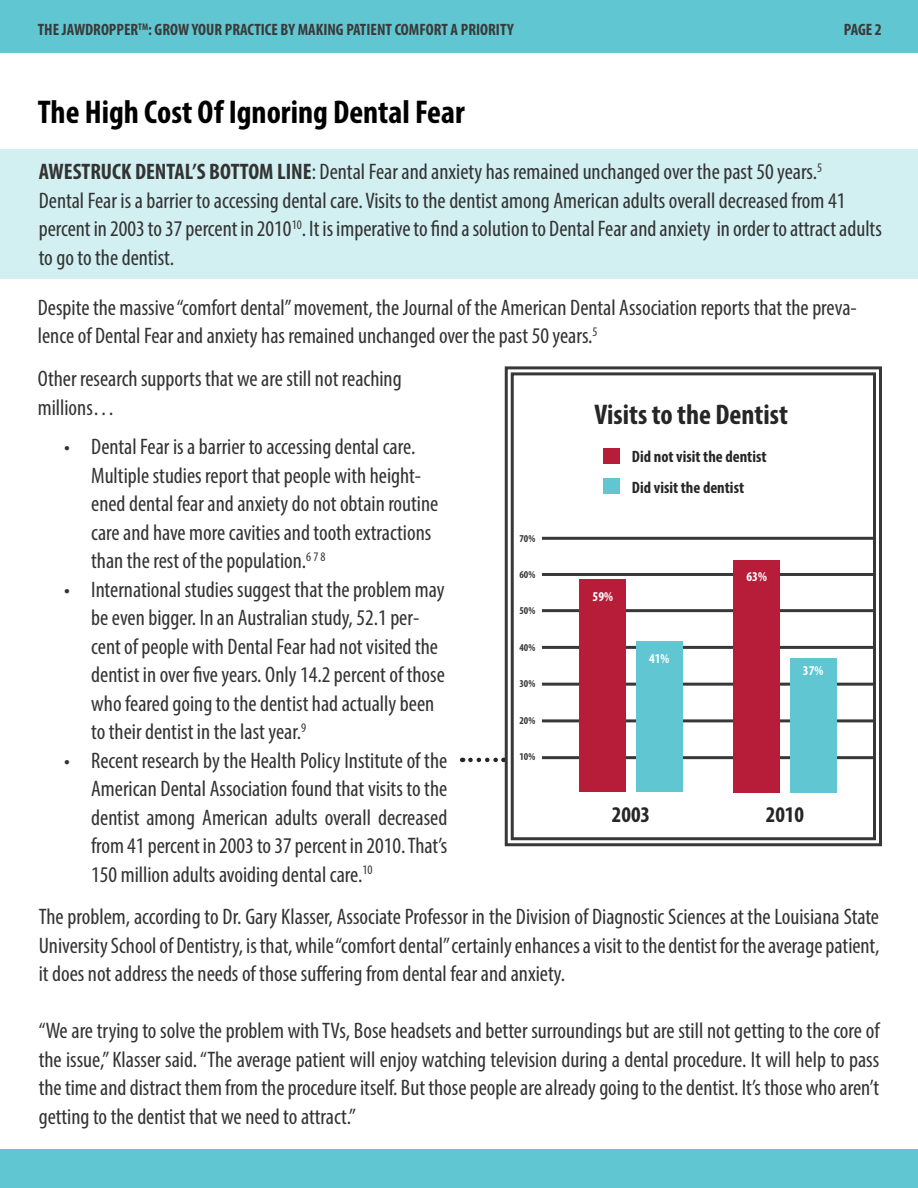
<style>
.page{position:relative;width:918px;height:1188px;background:#fff}
.page>*{position:absolute;margin:0;border:0;box-sizing:border-box;transform-origin:0 0}
.t1{font:700 condensed 33px "Myriad Pro";color:#000}
.t2{font:700 condensed 28.5px "Myriad Pro";color:#262626}
.t3{font:condensed 22.5px/28.5px "Myriad Pro";color:#333}
.t4{font:700 condensed 22.5px "Myriad Pro";color:#262626}
.t5{font:700 condensed 16.5px "Myriad Pro";color:#3a3a3a}
.t6{font:700 condensed 16.5px "Myriad Pro";color:#262626}
.t7{font:700 condensed 13.5px "Myriad Pro";color:#feffff}
.t8{font:700 condensed 10.5px "Myriad Pro";color:#383838}
.s1{font-weight:700}
</style>
<div class="page">
<div style="left:0;top:0;width:918px;height:52px;background:#60c7d2"></div>
<div style="left:0;top:149px;width:918px;height:129px;background:#d2eff2"></div>
<svg style="left:470px;top:758px;width:33px;height:4px"></svg>
<svg style="left:503px;top:366px;width:379px;height:481px"></svg>
<div style="left:511px;top:372px;width:365px;height:468px;border:3px solid #383838"></div>
<hr style="left:542px;top:719px;width:331px;height:3px;background:#383838">
<hr style="left:542px;top:683px;width:331px;height:3px;background:#383838">
<hr style="left:542px;top:646px;width:331px;height:3px;background:#383838">
<hr style="left:542px;top:609px;width:331px;height:3px;background:#383838">
<hr style="left:542px;top:573px;width:331px;height:3px;background:#383838">
<hr style="left:542px;top:537px;width:331px;height:3px;background:#383838">
<div style="left:579px;top:579px;width:47px;height:213px;background:#b71c39"></div>
<div style="left:636px;top:641px;width:47px;height:151px;background:#60c7d2"></div>
<div style="left:733px;top:560px;width:47px;height:232px;background:#b71c39"></div>
<div style="left:790px;top:658px;width:47px;height:134px;background:#60c7d2"></div>
<div style="left:603px;top:448px;width:16px;height:15px;background:#b71c39"></div>
<div style="left:603px;top:478px;width:16px;height:16px;background:#60c7d2"></div>
<div style="left:1px;top:1149px;width:917px;height:39px;background:#60c7d2"></div>
<p class="t5" style="left:38px;top:20px;width:477px">THE JAWDROPPER<sup>TM</sup>: GROW YOUR PRACTICE BY MAKING PATIENT COMFORT A PRIORITY</p>
<p class="t5" style="left:844px;top:20px;width:40px">PAGE 2</p>
<p class="t1" style="left:38px;top:91px;width:428px">The High Cost Of Ignoring Dental Fear</p>
<p class="t3" style="left:39px;top:157px;width:785px"><span class="s1">AWESTRUCK DENTAL’S BOTTOM LINE</span>: Dental Fear and anxiety has remained unchanged over the past 50 years.<sup>5</sup></p>
<p class="t3" style="left:39px;top:186px;width:808px">Dental Fear is a barrier to accessing dental care. Visits to the dentist among American adults overall decreased from 41</p>
<p class="t3" style="left:39px;top:214px;width:845px">percent in 2003 to 37 percent in 2010<sup>10</sup>. It is imperative to find a solution to Dental Fear and anxiety in order to attract adults to go to the dentist.</p>
<p class="t3" style="left:38px;top:293px;width:821px">Despite the massive “comfort dental” movement, the Journal of the American Dental Association reports that the preva&shy;lence of Dental Fear and anxiety has remained unchanged over the past 50 years.<sup>5</sup></p>
<p class="t3" style="left:38px;top:364px;width:365px">Other research supports that we are still not reaching millions…</p>
<p class="t3" style="left:91px;top:432px;width:349px;text-indent:-27px">• Dental Fear is a barrier to accessing dental care.<br>Multiple studies report that people with height&shy;ened dental fear and anxiety do not obtain routine care and have more cavities and tooth extractions than the rest of the population.<sup>6</sup> <sup>7</sup> <sup>8</sup></p>
<p class="t3" style="left:91px;top:575px;width:355px;text-indent:-27px">• International studies suggest that the problem may be even bigger. In an Australian study, 52.1 per&shy;cent of people with Dental Fear had not visited the dentist in over five years. Only 14.2 percent of those who feared going to the dentist had actually been to their dentist in the last year.<sup>9</sup></p>
<p class="t3" style="left:91px;top:746px;width:358px;text-align:justify;text-indent:-27px">• Recent research by the Health Policy Institute of the American Dental Association found that visits to the dentist among American adults overall decreased from 41 percent in 2003 to 37 percent in 2010. That’s 150 million adults avoiding dental care.<sup>10</sup></p>
<p class="t8" style="left:519px;top:532px;width:17px">70%</p>
<p class="t8" style="left:519px;top:568px;width:17px">60%</p>
<p class="t8" style="left:519px;top:604px;width:17px">50%</p>
<p class="t8" style="left:519px;top:641px;width:17px">40%</p>
<p class="t8" style="left:519px;top:677px;width:17px">30%</p>
<p class="t8" style="left:519px;top:714px;width:17px">20%</p>
<p class="t8" style="left:519px;top:750px;width:17px">10%</p>
<p class="t2" style="left:595px;top:397px;width:195px">Visits to the Dentist</p>
<p class="t6" style="left:632px;top:446px;width:136px">Did not visit the dentist</p>
<p class="t6" style="left:632px;top:477px;width:114px">Did visit the dentist</p>
<p class="t7" style="left:593px;top:588px;width:22px">59%</p>
<p class="t7" style="left:649px;top:650px;width:22px">41%</p>
<p class="t4" style="left:612px;top:801px;width:40px">2003</p>
<p class="t7" style="left:747px;top:568px;width:22px">63%</p>
<p class="t7" style="left:803px;top:662px;width:22px">37%</p>
<p class="t4" style="left:766px;top:801px;width:40px">2010</p>
<p class="t3" style="left:39px;top:902px;width:842px;text-align:justify">The problem, according to Dr. Gary Klasser, Associate Professor in the Division of Diagnostic Sciences at the Louisiana State University School of Dentistry, is that, while “comfort dental” certainly enhances a visit to the dentist for the average patient, it does not address the needs of those suffering from dental fear and anxiety.</p>
<p class="t3" style="left:39px;top:1016px;width:842px;text-align:justify">“We are trying to solve the problem with TVs, Bose headsets and better surroundings but are still not getting to the core of the issue,” Klasser said. “The average patient will enjoy watching television during a dental procedure. It will help to pass the time and distract them from the procedure itself. But those people are already going to the dentist. It’s those who aren’t getting to the dentist that we need to attract.”</p>
</div>
